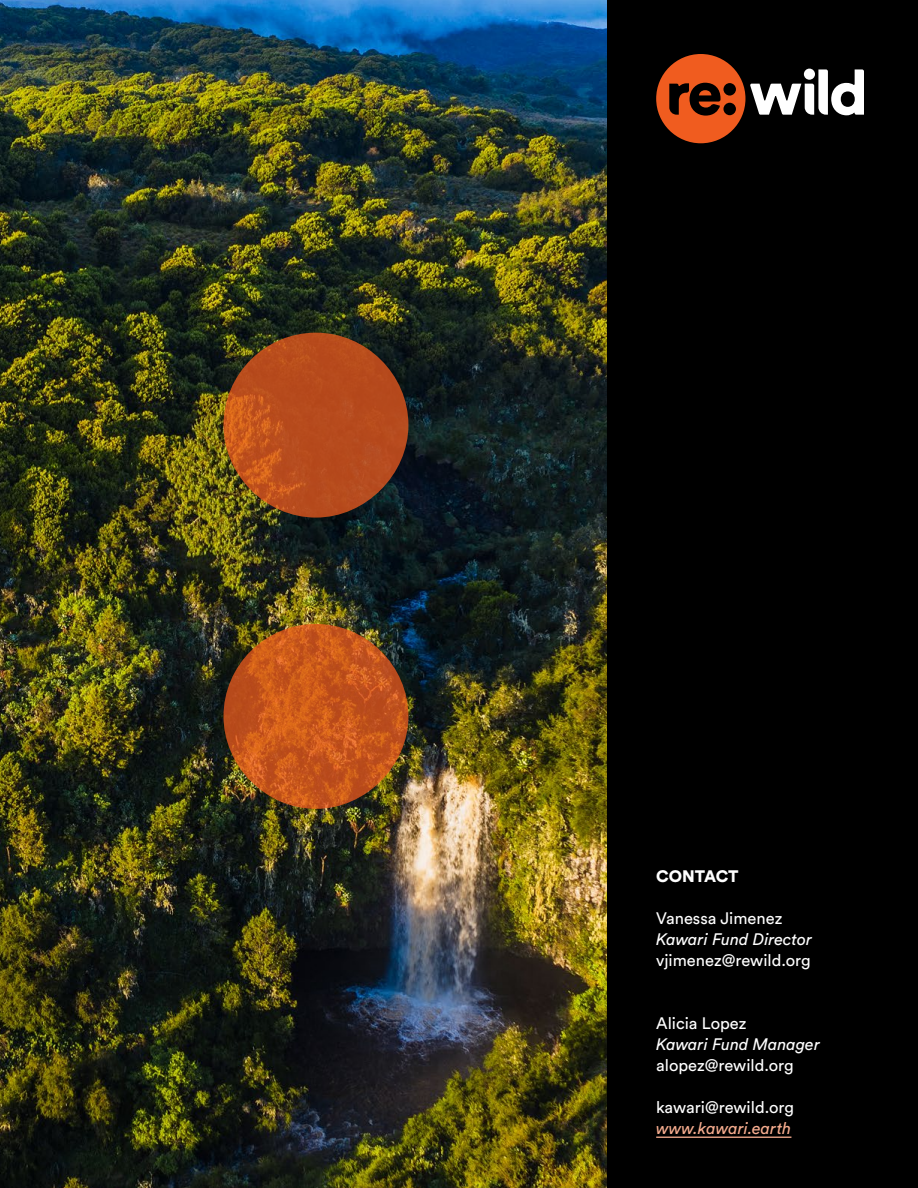
<style>
.page{position:relative;width:918px;height:1188px;background:#fff}
.page>*{position:absolute;margin:0;border:0;box-sizing:border-box;transform-origin:0 0}
.t1{font:16.5px "Circular Std";color:#fff}
.t2{font:italic 16.5px "Circular Std";color:#fff}
.t3{font:italic 16.5px "Circular Std";color:#f7ad8f}
.t4{font:900 16.5px "Circular Std";letter-spacing:-.01em;color:#fff}
</style>
<div class="page">
<img style="left:0;top:0;width:608px;height:1188px">
<div style="left:608px;top:0;width:310px;height:1188px;background:#000"></div>
<hr style="left:656px;top:1137px;width:135px;height:1px;background:#f7ad8f">
<svg style="left:223px;top:333px;width:185px;height:185px;background:#b94d1d"></svg>
<svg style="left:223px;top:624px;width:185px;height:185px;background:#c7571c"></svg>
<svg style="left:656px;top:54px;width:208px;height:89px"></svg>
<p class="t4" style="left:656px;top:865px;width:84px">CONTACT</p>
<p class="t1" style="left:656px;top:908px;width:128px">Vanessa Jimenez</p>
<p class="t2" style="left:656px;top:929px;width:157px">Kawari Fund Director</p>
<p class="t1" style="left:656px;top:950px;width:156px">vjimenez@rewild.org</p>
<p class="t1" style="left:656px;top:1013px;width:92px">Alicia Lopez</p>
<p class="t2" style="left:656px;top:1034px;width:165px">Kawari Fund Manager</p>
<p class="t1" style="left:656px;top:1055px;width:139px">alopez@rewild.org</p>
<p class="t1" style="left:656px;top:1097px;width:139px">kawari@rewild.org</p>
<p class="t3" style="left:656px;top:1118px;width:137px">www.kawari.earth</p>
</div>
